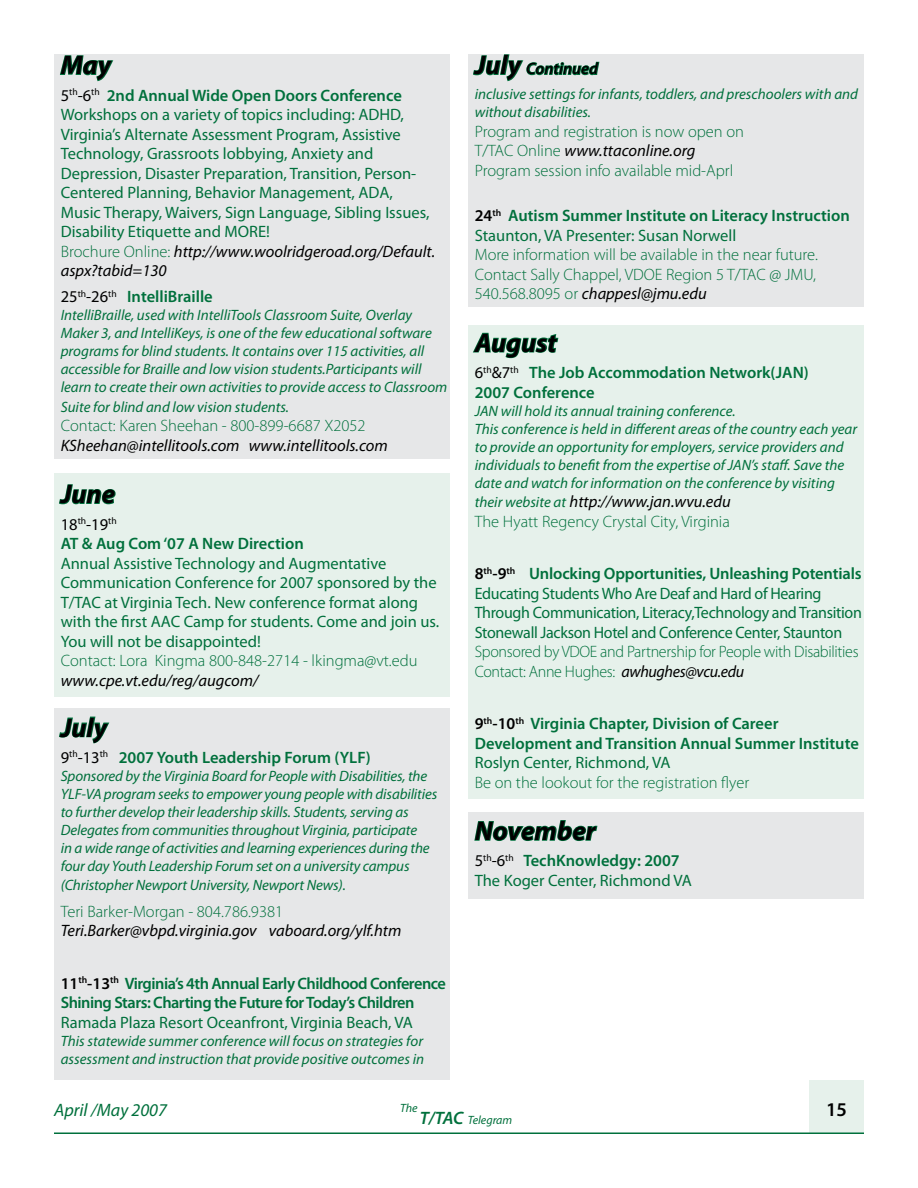
<style>
.page{position:relative;width:918px;height:1188px;background:#fff}
.page>*{position:absolute;margin:0;border:0;box-sizing:border-box;transform-origin:0 0}
.t1{font:italic 700 27px "Myriad Pro";color:#000}
.t2{font:600 19.5px "Myriad Pro";color:#000}
.t3{font:italic 18px "Myriad Pro";color:#00703c}
.t4{font:16.5px/19.5px "Myriad Pro";color:#00703c}
.t5{font:300 16.5px/19.5px "Myriad Pro";color:#00703c}
.t6{font:600 16.5px/19.5px "Myriad Pro";color:#00703c}
.t7{font:16.5px/19.5px "Myriad Pro";letter-spacing:-.02em;color:#00703c}
.t8{font:italic 16.5px "Myriad Pro";color:#000}
.t9{font:600 16.5px/19.5px "Myriad Pro";letter-spacing:-.03em;color:#00703c}
.t10{font:300 16.5px/19.5px "Myriad Pro";letter-spacing:-.02em;color:#00703c}
.t11{font:italic 600 16.5px "Myriad Pro";color:#000}
.t12{font:italic 15px/18px "Myriad Pro";color:#00703c}
.t13{font:italic 12px "Myriad Pro";color:#00703c}
.s1{color:#000}
.s2{font-weight:600}
.s3{font-weight:300}
.s4{font-style:italic;color:#000}
.s5{font-weight:400;color:#000}
.s6{font-weight:700;font-size:27px}
.s7{font-weight:400;font-style:italic;color:#000}
.s8{font-weight:400}
.s9{font-weight:400;font-style:italic;font-size:15px}
.s10{font-weight:600;color:#000}
.s11{font-weight:600;font-size:18px}
</style>
<div class="page">
<div style="left:809px;top:1080px;width:55px;height:54px;background:#e6f1eb"></div>
<hr style="left:54px;top:1132px;width:810px;height:2px;background:#00703c">
<div style="left:54px;top:54px;width:396px;height:405px;background:#e6e7e8"></div>
<div style="left:54px;top:473px;width:396px;height:224px;background:#e6f1eb"></div>
<div style="left:54px;top:709px;width:396px;height:371px;background:#e6e7e8"></div>
<div style="left:468px;top:325px;width:396px;height:474px;background:#e6f1eb"></div>
<div style="left:468px;top:54px;width:396px;height:252px;background:#e6e7e8"></div>
<div style="left:468px;top:813px;width:396px;height:86px;background:#e6e7e8"></div>
<svg style="left:60px;top:55px;width:54px;height:27px"></svg>
<svg style="left:59px;top:484px;width:57px;height:21px"></svg>
<svg style="left:59px;top:716px;width:51px;height:28px"></svg>
<svg style="left:473px;top:54px;width:127px;height:28px"></svg>
<svg style="left:472px;top:306px;width:87px;height:53px"></svg>
<svg style="left:474px;top:820px;width:124px;height:21px"></svg>
<h1 class="t1" style="left:61px;top:48px;width:52px">May</h1>
<p class="t4" style="left:61px;top:85px;width:376px"><span class="s1">5</span><sup>th</sup><span class="s1">-6</span><sup>th</sup> <span class="s2">2nd Annual Wide Open Doors Conference </span>Workshops on a variety of topics including: ADHD, Virginia’s Alternate Assessment Program, Assistive Technology, Grassroots lobbying, Anxiety and Depression, Disaster Preparation, Transition, Person-Centered Planning, Behavior Management, ADA, Music Therapy, Waivers, Sign Language, Sibling Issues, Disability Etiquette and MORE!<br><span class="s3">Brochure Online:</span> <span class="s4">http://www.woolridgeroad.org/Default. aspx?tabid=130</span></p>
<p class="t6" style="left:61px;top:287px;width:154px"><span class="s5">25</span><sup>th</sup><span class="s5">-26</span><sup>th</sup> IntelliBraille</p>
<p class="t12" style="left:61px;top:306px;width:388px">IntelliBraille, used with IntelliTools Classroom Suite, Overlay Maker 3, and IntelliKeys, is one of the few educational software programs for blind students. It contains over 115 activities, all accessible for Braille and low vision students.Participants will learn to create their own activities to provide access to Classroom</p>
<p class="t12" style="left:61px;top:397px;width:230px">Suite for blind and low vision students.</p>
<p class="t5" style="left:61px;top:416px;width:306px">Contact: Karen Sheehan - 800-899-6687 X2052</p>
<p class="t8" style="left:61px;top:435px;width:329px">KSheehan@intellitools.com www.intellitools.com</p>
<h1 class="t1" style="left:61px;top:477px;width:56px">June</h1>
<p class="t6" style="left:61px;top:514px;width:245px"><span class="s5">18</span><sup>th</sup><span class="s5">-19</span><sup>th<br></sup>AT &amp; Aug Com ‘07 A New Direction</p>
<p class="t4" style="left:61px;top:553px;width:380px">Annual Assistive Technology and Augmentative Communication Conference for 2007 sponsored by the T/TAC at Virginia Tech. New conference format along with the first AAC Camp for students. Come and join us.<br>You will not be disappointed!</p>
<p class="t5" style="left:61px;top:651px;width:358px">Contact: Lora Kingma 800-848-2714 - lkingma@vt.edu</p>
<p class="t8" style="left:61px;top:670px;width:199px">www.cpe.vt.edu/reg/augcom/</p>
<h1 class="t1" style="left:61px;top:710px;width:48px">July</h1>
<p class="t6" style="left:61px;top:747px;width:312px"><span class="s5">9</span><sup>th</sup><span class="s5">-13</span><sup>th</sup> 2007 Youth Leadership Forum (YLF)</p>
<p class="t12" style="left:61px;top:766px;width:378px">Sponsored by the Virginia Board for People with Disabilities, the YLF-VA program seeks to empower young people with disabilities to further develop their leadership skills. Students, serving as Delegates from communities throughout Virginia, participate<br>in a wide range of activities and learning experiences during the four day Youth Leadership Forum set on a university campus</p>
<p class="t12" style="left:61px;top:876px;width:287px">(Christopher Newport University, Newport News).</p>
<p class="t5" style="left:61px;top:901px;width:224px">Teri Barker-Morgan - 804.786.9381</p>
<p class="t8" style="left:61px;top:920px;width:342px">Teri.Barker@vbpd.virginia.gov vaboard.org/ylf.htm</p>
<p class="t9" style="left:61px;top:973px;width:387px"><span class="s1">11</span><sup>th</sup><span class="s1">-13</span> <sup>th</sup> Virginia’s 4th Annual Early Childhood Conference<br>Shining Stars: Charting the Future for Today’s Children</p>
<p class="t4" style="left:61px;top:1012px;width:354px">Ramada Plaza Resort Oceanfront, Virginia Beach, VA</p>
<p class="t12" style="left:61px;top:1031px;width:365px">This statewide summer conference will focus on strategies for assessment and instruction that provide positive outcomes in</p>
<p class="t11" style="left:475px;top:58px;width:125px"><span class="s6">July</span> Continued</p>
<p class="t12" style="left:475px;top:85px;width:385px">inclusive settings for infants, toddlers, and preschoolers with and without disabilities.</p>
<p class="t5" style="left:475px;top:121px;width:271px">Program and registration is now open on<br>T/TAC Online <span class="s7">www.ttaconline.org<br></span>Program session info available mid-Aprl</p>
<p class="t6" style="left:475px;top:206px;width:377px"><span class="s1">24</span><sup>th</sup> Autism Summer Institute on Literacy Instruction<br><span class="s8">Staunton, VA Presenter: Susan Norwell</span></p>
<p class="t5" style="left:475px;top:245px;width:345px;text-align:justify">More information will be available in the near future.<br>Contact Sally Chappel, VDOE Region 5 T/TAC @ JMU, 540.568.8095 or <span class="s7">chappesl@jmu.edu</span></p>
<h1 class="t1" style="left:475px;top:325px;width:84px">August</h1>
<p class="t6" style="left:475px;top:362px;width:336px"><span class="s5">6</span><sup>th</sup><span class="s5">&amp;7</span><sup>th</sup> The Job Accommodation Network(JAN)<br>2007 Conference</p>
<p class="t12" style="left:475px;top:401px;width:384px">JAN will hold its annual training conference.<br>This conference is held in different areas of the country each year to provide an opportunity for employers, service providers and individuals to benefit from the expertise of JAN’s staff. Save the date and watch for information on the conference by visiting</p>
<p class="t5" style="left:475px;top:492px;width:257px"><span class="s9">their website at</span> <span class="s7">http://www.jan.wvu.edu<br></span>The Hyatt Regency Crystal City, Virginia</p>
<p class="t7" style="left:475px;top:563px;width:389px"><span class="s10">8</span><sup>th</sup><span class="s10">-9</span><sup>th</sup> <span class="s2">Unlocking Opportunities, Unleashing Potentials </span>Educating Students Who Are Deaf and Hard of Hearing Through Communication, Literacy,Technology and Transition Stonewall Jackson Hotel and Conference Center, Staunton</p>
<p class="t10" style="left:475px;top:642px;width:385px">Sponsored by VDOE and Partnership for People with Disabilities<br>Contact: Anne Hughes: <span class="s7">awhughes@vcu.edu</span></p>
<p class="t6" style="left:475px;top:713px;width:386px"><span class="s1">9</span><sup>th</sup><span class="s1">-10</span><sup>th</sup> Virginia Chapter, Division of Career<br>Development and Transition Annual Summer Institute</p>
<p class="t4" style="left:475px;top:752px;width:197px">Roslyn Center, Richmond, VA</p>
<p class="t5" style="left:475px;top:772px;width:276px">Be on the lookout for the registration flyer</p>
<h1 class="t1" style="left:475px;top:813px;width:123px">November</h1>
<p class="t4" style="left:475px;top:851px;width:219px"><span class="s1">5</span><sup>th</sup><span class="s1">-6</span><sup>th</sup> <span class="s2">TechKnowledgy: 2007<br></span>The Koger Center, Richmond VA</p>
<p class="t3" style="left:54px;top:1099px;width:114px">April /May 2007</p>
<p class="t13" style="left:400px;top:1100px;width:19px">The</p>
<h2 class="t2" style="left:826px;top:1097px;width:20px">15</h2>
<p class="t13" style="left:420px;top:1112px;width:94px"><span class="s11">T/TAC</span> Telegram</p>
</div>
